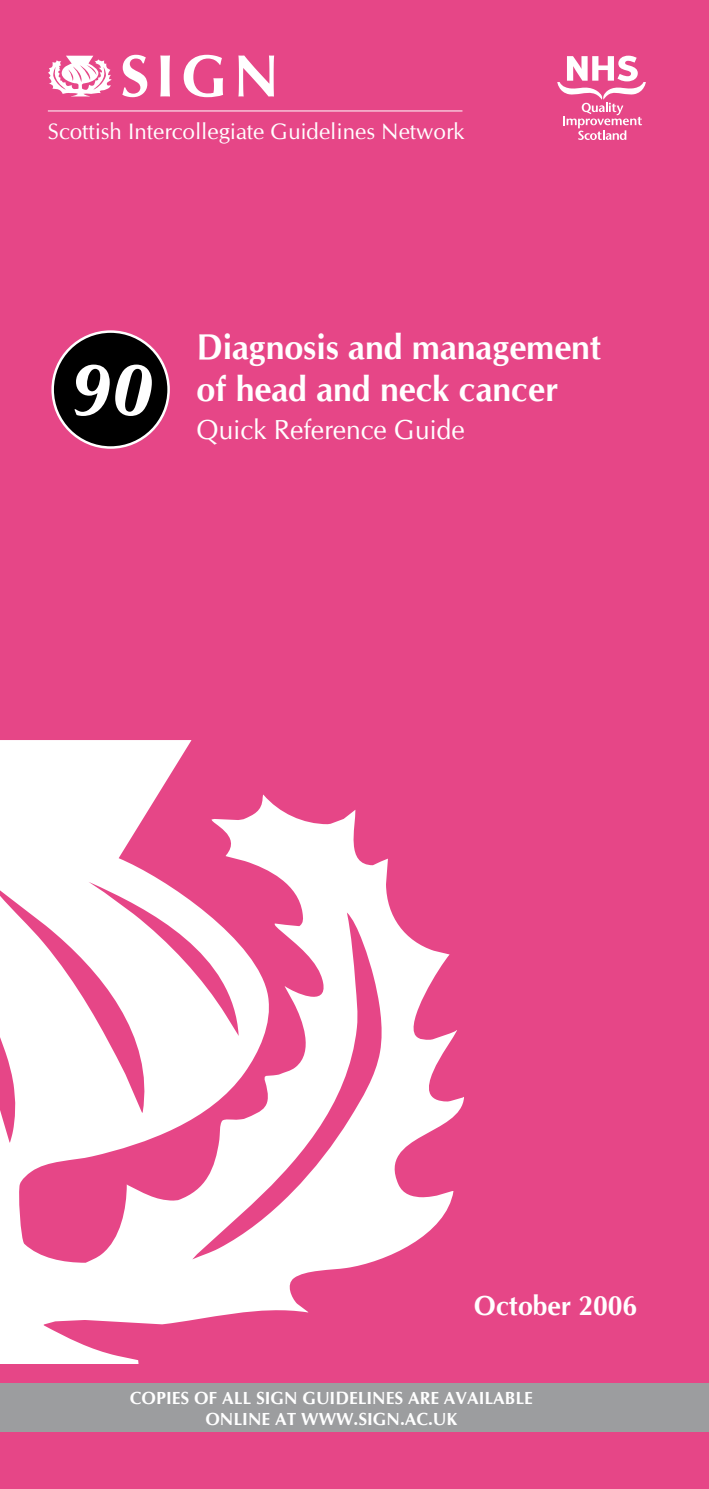
<style>
.page{position:relative;width:709px;height:1489px;background:#fff}
.page>*{position:absolute;margin:0;border:0;box-sizing:border-box;transform-origin:0 0}
.t1{font:italic 700 75px "CG Omega";color:#fff}
.t2{font:700 59.75px "CG Omega";color:#fff}
.t3{font:700 35px/42px "CG Omega";color:#fff}
.t4{font:27.5px "CG Omega";color:#fff}
.t5{font:700 27.5px "CG Omega";color:#fff}
.t6{font:22.5px "CG Omega";color:#fff}
.t7{font:700 17.5px/21px "CG Omega";color:#fff;text-align:center}
</style>
<div class="page">
<div style="left:0;top:0;width:709px;height:1488px;background:#e64687"></div>
<img style="left:0;top:740px;width:464px;height:623px">
<div style="left:53px;top:331px;width:116px;height:116px;background:#000;border-radius:50%"></div>
<div style="left:51px;top:330px;width:119px;height:119px;border:2px solid #fff;border-radius:50%"></div>
<div style="left:477px;top:1383px;width:232px;height:48px;background:#9c9d9f"></div>
<div style="left:0;top:1383px;width:664px;height:48px;background:#9c9d9f"></div>
<svg style="left:557px;top:56px;width:89px;height:84px"></svg>
<hr style="left:48px;top:110px;width:414px;height:1px;background:#fff">
<svg style="left:48px;top:56px;width:64px;height:40px"></svg>
<h2 class="t2" style="left:120px;top:38px;width:161px">SIGN</h2>
<p class="t6" style="left:48px;top:118px;width:418px">Scottish Intercollegiate Guidelines Network</p>
<h1 class="t1" style="left:70px;top:343px;width:84px">90</h1>
<h3 class="t3" style="left:196px;top:326px;width:406px">Diagnosis and management of head and neck cancer</h3>
<h3 class="t4" style="left:196px;top:413px;width:270px">Quick Reference Guide</h3>
<h3 class="t5" style="left:474px;top:1287px;width:165px">October 2006</h3>
<p class="t7" style="left:130px;top:1387px;width:404px">Copies of all SIGN g uidelin es are available on lin e at www.sign .ac.uk</p>
</div>
